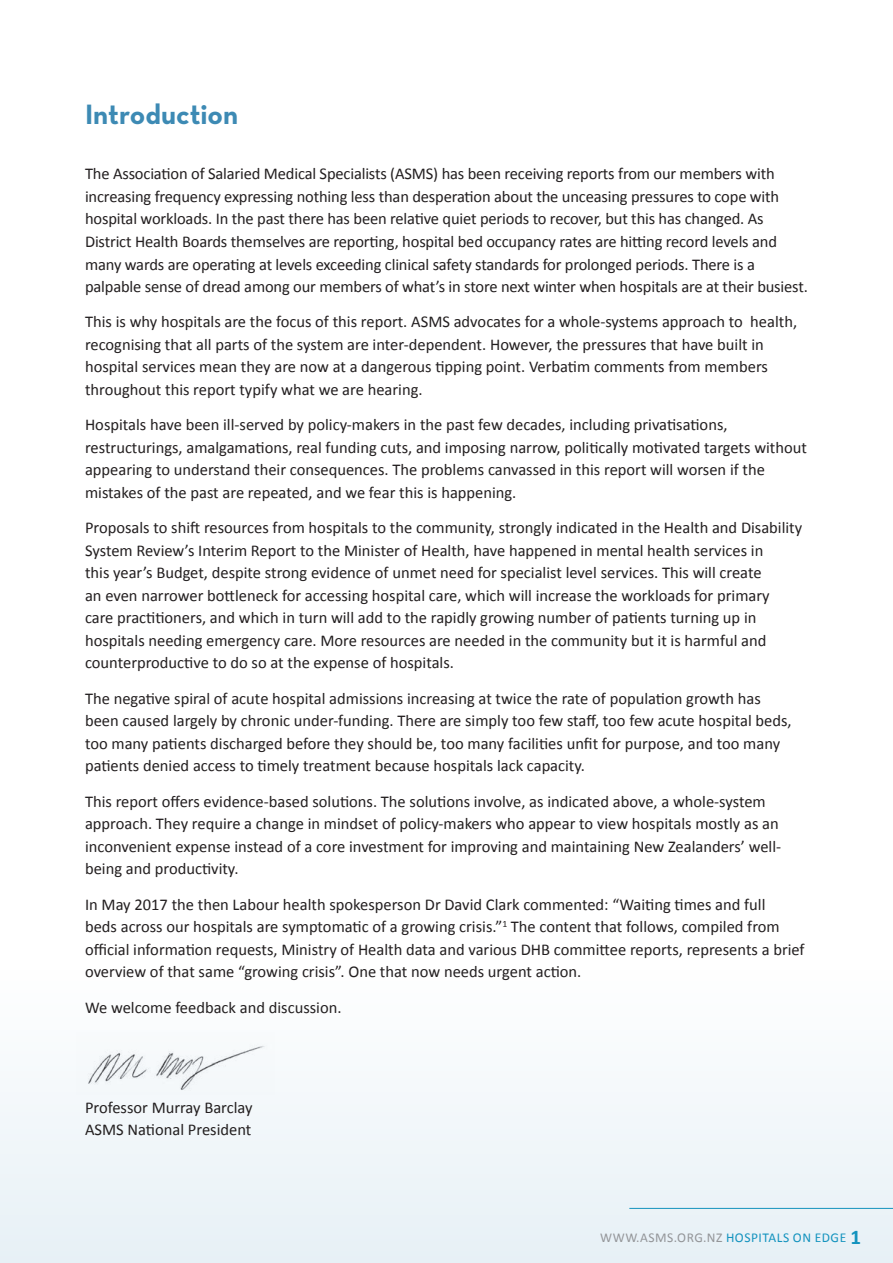
<style>
.page{position:relative;width:893px;height:1263px;background:#fff}
.page>*{position:absolute;margin:0;border:0;box-sizing:border-box;transform-origin:0 0}
.Heading__CONTENTS{font:700 28.5px "Neutra Text";color:#3d8ab4}
.Body_Copy{font:16.5px/22.5px "Calibri";color:#231f20}
.t1{font:13.5px "Calibri";letter-spacing:.04em;color:#939598}
.s1{color:#1393be}
.s2{font-weight:700;font-size:21px;color:#1393be}
</style>
<div class="page">
<div style="left:0;top:970px;width:893px;height:293px;background:#f2f7fa"></div>
<hr style="left:629px;top:1208px;width:264px;height:1px;background:#1393be">
<img style="left:88px;top:1046px;width:176px;height:44px">
<p class="Heading__CONTENTS" style="left:85px;top:97px;width:155px">Introduction</p>
<p class="Body_Copy" style="left:85px;top:163px;width:724px">The Association of Salaried Medical Specialists (ASMS) has been receiving reports from our members with increasing frequency expressing nothing less than desperation about the unceasing pressures to cope with hospital workloads. In the past there has been relative quiet periods to recover, but this has changed. As District Health Boards themselves are reporting, hospital bed occupancy rates are hitting record levels and many wards are operating at levels exceeding clinical safety standards for prolonged periods. There is a palpable sense of dread among our members of what’s in store next winter when hospitals are at their busiest.</p>
<p class="Body_Copy" style="left:85px;top:311px;width:714px">This is why hospitals are the focus of this report. ASMS advocates for a whole-systems approach to health, recognising that all parts of the system are inter-dependent. However, the pressures that have built in hospital services mean they are now at a dangerous tipping point. Verbatim comments from members throughout this report typify what we are hearing.</p>
<p class="Body_Copy" style="left:85px;top:414px;width:723px">Hospitals have been ill-served by policy-makers in the past few decades, including privatisations, restructurings, amalgamations, real funding cuts, and imposing narrow, politically motivated targets without appearing to understand their consequences. The problems canvassed in this report will worsen if the mistakes of the past are repeated, and we fear this is happening.</p>
<p class="Body_Copy" style="left:85px;top:516px;width:719px">Proposals to shift resources from hospitals to the community, strongly indicated in the Health and Disability System Review’s Interim Report to the Minister of Health, have happened in mental health services in<br>this year’s Budget, despite strong evidence of unmet need for specialist level services. This will create<br>an even narrower bottleneck for accessing hospital care, which will increase the workloads for primary care practitioners, and which in turn will add to the rapidly growing number of patients turning up in hospitals needing emergency care. More resources are needed in the community but it is harmful and counterproductive to do so at the expense of hospitals.</p>
<p class="Body_Copy" style="left:85px;top:687px;width:708px">The negative spiral of acute hospital admissions increasing at twice the rate of population growth has been caused largely by chronic under-funding. There are simply too few staff, too few acute hospital beds, too many patients discharged before they should be, too many facilities unfit for purpose, and too many patients denied access to timely treatment because hospitals lack capacity.</p>
<p class="Body_Copy" style="left:85px;top:790px;width:698px">This report offers evidence-based solutions. The solutions involve, as indicated above, a whole-system approach. They require a change in mindset of policy-makers who appear to view hospitals mostly as an inconvenient expense instead of a core investment for improving and maintaining New Zealanders’ well&shy;being and productivity.</p>
<p class="Body_Copy" style="left:85px;top:893px;width:721px">In May 2017 the then Labour health spokesperson Dr David Clark commented: “Waiting times and full<br>beds across our hospitals are symptomatic of a growing crisis.”<sup>1</sup> The content that follows, compiled from official information requests, Ministry of Health data and various DHB committee reports, represents a brief overview of that same “growing crisis”. One that now needs urgent action.</p>
<p class="Body_Copy" style="left:85px;top:996px;width:258px">We welcome feedback and discussion.</p>
<p class="Body_Copy" style="left:85px;top:1096px;width:169px">Professor Murray Barclay<br>ASMS National President</p>
<p class="t1" style="left:600px;top:1229px;width:262px">WWW.ASMS.ORG.NZ <span class="s1">HOSPITALS ON EDGE</span> <span class="s2">1</span></p>
</div>
